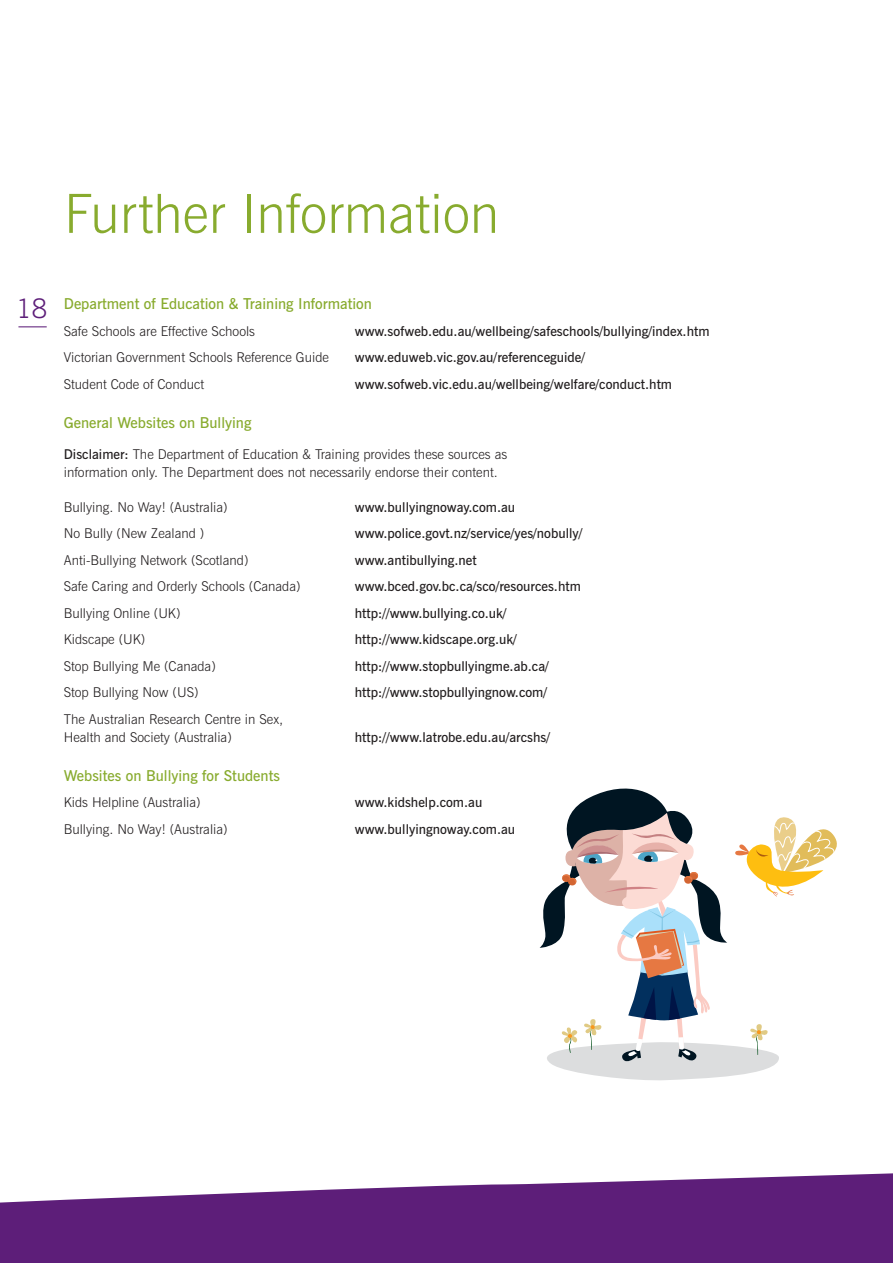
<style>
.page{position:relative;width:893px;height:1263px;background:#fff}
.page>*{position:absolute;margin:0;border:0;box-sizing:border-box;transform-origin:0 0}
.t1{font:300 54px "News Gothic BT";color:#88ab2e}
.t2{font:300 27px "News Gothic BT";color:#5d1e79}
.t3{font:600 15px "News Gothic BT";color:#88ab2e}
.t4{font:300 13.5px/18px "News Gothic BT";color:#231f20}
.t5{font:600 13.5px "News Gothic BT";color:#231f20}
.s1{font-weight:600}
</style>
<div class="page">
<svg style="left:18px;top:326px;width:29px;height:1px"></svg>
<svg style="left:0;top:1173px;width:892px;height:90px;background:#76408d"></svg>
<svg style="left:539px;top:789px;width:297px;height:291px"></svg>
<h1 class="t1" style="left:64px;top:194px;width:437px">Further Information</h1>
<h2 class="t2" style="left:16px;top:299px;width:33px">18</h2>
<p class="t3" style="left:64px;top:298px;width:310px">Department of Education &amp; Training Information</p>
<p class="t4" style="left:64px;top:324px;width:193px">Safe Schools are Effective Schools</p>
<p class="t5" style="left:355px;top:326px;width:356px">www.sofweb.edu.au/wellbeing/safeschools/bullying/index.htm</p>
<p class="t4" style="left:64px;top:350px;width:267px">Victorian Government Schools Reference Guide</p>
<p class="t5" style="left:355px;top:352px;width:232px">www.eduweb.vic.gov.au/referenceguide/</p>
<p class="t4" style="left:64px;top:377px;width:142px">Student Code of Conduct</p>
<p class="t5" style="left:355px;top:379px;width:319px">www.sofweb.vic.edu.au/wellbeing/welfare/conduct.htm</p>
<p class="t3" style="left:64px;top:417px;width:189px">General Websites on Bullying</p>
<p class="t4" style="left:64px;top:447px;width:445px"><span class="s1">Disclaimer:</span> The Department of Education &amp; Training provides these sources as information only. The Department does not necessarily endorse their content.</p>
<p class="t4" style="left:64px;top:500px;width:165px">Bullying. No Way! (Australia)</p>
<p class="t5" style="left:355px;top:502px;width:162px">www.bullyingnoway.com.au</p>
<p class="t4" style="left:64px;top:526px;width:142px">No Bully (New Zealand )</p>
<p class="t5" style="left:355px;top:528px;width:229px">www.police.govt.nz/service/yes/nobully/</p>
<p class="t4" style="left:64px;top:553px;width:186px">Anti-Bullying Network (Scotland)</p>
<p class="t5" style="left:355px;top:555px;width:123px">www.antibullying.net</p>
<p class="t4" style="left:64px;top:579px;width:238px">Safe Caring and Orderly Schools (Canada)</p>
<p class="t5" style="left:355px;top:581px;width:227px">www.bced.gov.bc.ca/sco/resources.htm</p>
<p class="t4" style="left:64px;top:605px;width:118px">Bullying Online (UK)</p>
<p class="t5" style="left:355px;top:608px;width:153px">http://www.bullying.co.uk/</p>
<p class="t4" style="left:64px;top:632px;width:83px">Kidscape (UK)</p>
<p class="t5" style="left:355px;top:634px;width:163px">http://www.kidscape.org.uk/</p>
<p class="t4" style="left:64px;top:658px;width:153px">Stop Bullying Me (Canada)</p>
<p class="t5" style="left:355px;top:661px;width:196px">http://www.stopbullyingme.ab.ca/</p>
<p class="t4" style="left:64px;top:685px;width:136px">Stop Bullying Now (US)</p>
<p class="t5" style="left:355px;top:687px;width:194px">http://www.stopbullyingnow.com/</p>
<p class="t4" style="left:64px;top:711px;width:221px">The Australian Research Centre in Sex,<br>Health and Society (Australia)</p>
<p class="t5" style="left:355px;top:732px;width:197px">http://www.latrobe.edu.au/arcshs/</p>
<p class="t3" style="left:64px;top:770px;width:218px">Websites on Bullying for Students</p>
<p class="t4" style="left:64px;top:795px;width:138px">Kids Helpline (Australia)</p>
<p class="t5" style="left:355px;top:798px;width:129px">www.kidshelp.com.au</p>
<p class="t4" style="left:64px;top:822px;width:165px">Bullying. No Way! (Australia)</p>
<p class="t5" style="left:355px;top:824px;width:162px">www.bullyingnoway.com.au</p>
</div>
